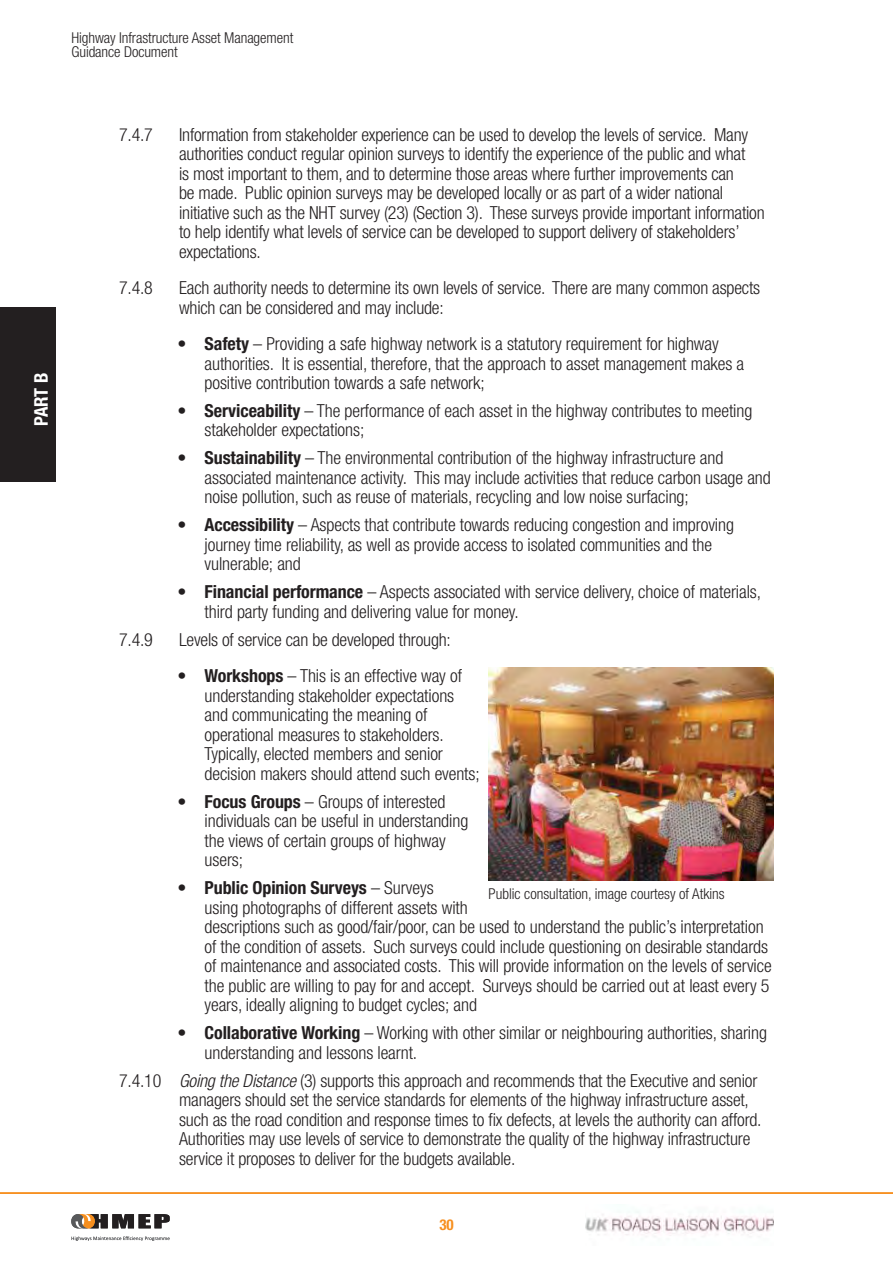
<style>
.page{position:relative;width:893px;height:1263px;background:#fff}
.page>*{position:absolute;margin:0;border:0;box-sizing:border-box;transform-origin:0 0}
.t1{font:700 condensed 18.9px "Helvetica Neue LT Std";color:#fff}
.t2{font:300 condensed 18px/19.5px "Helvetica Neue LT Std";letter-spacing:-.005em;color:#231f20}
.t3{font:300 condensed 15px/14.4px "Helvetica Neue LT Std";letter-spacing:-.005em;color:#231f20}
.t4{font:700 condensed 15px "Helvetica Neue LT Std";color:#f78f1e}
.s1{font-weight:700}
.s2{font-style:italic}
</style>
<div class="page">
<svg style="left:72px;top:1236px;width:98px;height:5px"></svg>
<svg style="left:71px;top:1214px;width:99px;height:15px"></svg>
<hr style="left:0;top:1192px;width:892px;height:2px;background:#f78f1e">
<img style="left:585px;top:1211px;width:189px;height:24px">
<div style="left:0;top:307px;width:56px;height:174px;background:#231f20"></div>
<img style="left:488px;top:668px;width:286px;height:213px">
<p class="t3" style="left:71px;top:32px;width:223px">Highway Infrastructure Asset Management<br>Guidance Document</p>
<p class="t1" style="left:34px;top:426px;width:55px;rotate:-90deg">PART B</p>
<p class="t2" style="left:119px;top:126px;width:35px">7.4.7</p>
<p class="t2" style="left:179px;top:126px;width:587px">Information from stakeholder experience can be used to develop the levels of service. Many authorities conduct regular opinion surveys to identify the experience of the public and what<br>is most important to them, and to determine those areas where further improvements can<br>be made. Public opinion surveys may be developed locally or as part of a wider national initiative such as the NHT survey (23) (Section 3). These surveys provide important information to help identify what levels of service can be developed to support delivery of stakeholders’ expectations.</p>
<p class="t2" style="left:119px;top:279px;width:35px">7.4.8</p>
<p class="t2" style="left:179px;top:279px;width:582px">Each authority needs to determine its own levels of service. There are many common aspects which can be considered and may include:</p>
<p class="t2" style="left:204px;top:335px;width:541px;text-indent:-27px">• <span class="s1">Safety</span> – Providing a safe highway network is a statutory requirement for highway authorities. It is essential, therefore, that the approach to asset management makes a positive contribution towards a safe network;</p>
<p class="t2" style="left:204px;top:402px;width:549px;text-indent:-27px">• <span class="s1">Serviceability</span> – The performance of each asset in the highway contributes to meeting stakeholder expectations;</p>
<p class="t2" style="left:204px;top:450px;width:567px;text-indent:-27px">• <span class="s1">Sustainability</span> – The environmental contribution of the highway infrastructure and associated maintenance activity. This may include activities that reduce carbon usage and noise pollution, such as reuse of materials, recycling and low noise surfacing;</p>
<p class="t2" style="left:204px;top:517px;width:531px;text-indent:-27px">• <span class="s1">Accessibility</span> – Aspects that contribute towards reducing congestion and improving journey time reliability, as well as provide access to isolated communities and the vulnerable; and</p>
<p class="t2" style="left:204px;top:584px;width:558px;text-indent:-27px">• <span class="s1">Financial performance</span> – Aspects associated with service delivery, choice of materials, third party funding and delivering value for money.</p>
<p class="t2" style="left:119px;top:631px;width:35px">7.4.9</p>
<p class="t2" style="left:179px;top:631px;width:273px">Levels of service can be developed through:</p>
<p class="t2" style="left:204px;top:668px;width:277px;text-indent:-27px">• <span class="s1">Workshops</span> – This is an effective way of understanding stakeholder expectations and communicating the meaning of operational measures to stakeholders.<br>Typically, elected members and senior decision makers should attend such events;</p>
<p class="t2" style="left:204px;top:793px;width:265px;text-indent:-27px">• <span class="s1">Focus Groups</span> – Groups of interested individuals can be useful in understanding the views of certain groups of highway users;</p>
<p class="t2" style="left:204px;top:880px;width:568px;text-indent:-27px">• <span class="s1">Public Opinion Surveys</span> – Surveys<br>using photographs of different assets with<br>descriptions such as good/fair/poor, can be used to understand the public’s interpretation of the condition of assets. Such surveys could include questioning on desirable standards of maintenance and associated costs. This will provide information on the levels of service the public are willing to pay for and accept. Surveys should be carried out at least every 5 years, ideally aligning to budget cycles; and</p>
<p class="t2" style="left:204px;top:1025px;width:564px;text-indent:-27px">• <span class="s1">Collaborative Working</span> – Working with other similar or neighbouring authorities, sharing understanding and lessons learnt.</p>
<p class="t2" style="left:179px;top:1072px;width:584px;text-indent:-60px">7.4.10 <span class="s2">Going the Distance</span> (3) supports this approach and recommends that the Executive and senior managers should set the service standards for elements of the highway infrastructure asset, such as the road condition and response times to fix defects, at levels the authority can afford.<br>Authorities may use levels of service to demonstrate the quality of the highway infrastructure service it proposes to deliver for the budgets available.</p>
<p class="t3" style="left:488px;top:888px;width:238px">Public consultation, image courtesy of Atkins</p>
<p class="t4" style="left:439px;top:1219px;width:16px">30</p>
</div>
